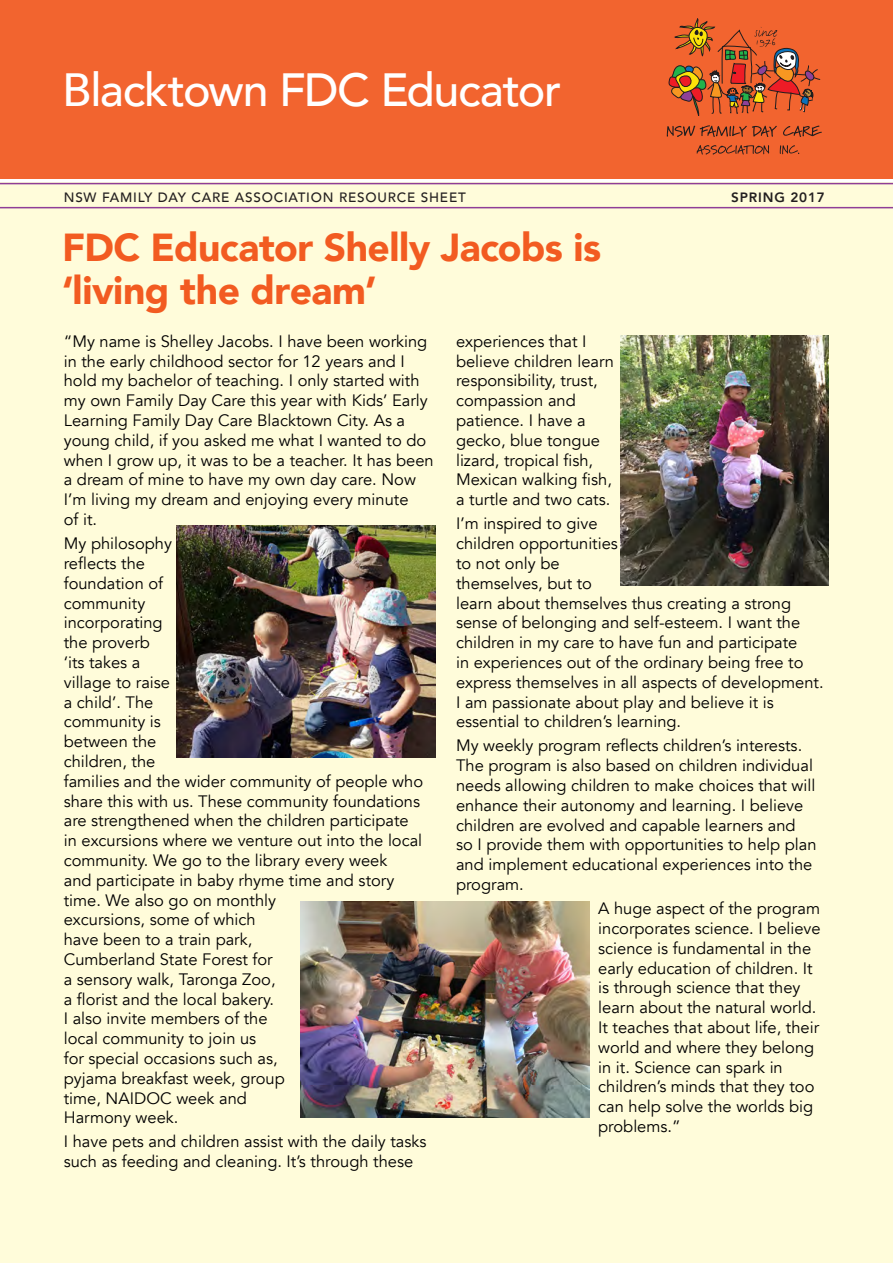
<style>
.page{position:relative;width:893px;height:1263px;background:#fff}
.page>*{position:absolute;margin:0;border:0;box-sizing:border-box;transform-origin:0 0}
._02subheader{font:500 46.5px "Avenir";letter-spacing:-.03em;color:#fff}
._04bodyText{font:900 39px/42.8px "Avenir";letter-spacing:-.015em;color:#f25b21}
.t1{font:16.5px/19.8px "Avenir";color:#000}
.t2{font:500 13.5px "Avenir";letter-spacing:.06em;color:#231f20}
.t3{font:800 13.5px "Avenir";letter-spacing:.06em;color:#231f20}
</style>
<div class="page">
<div style="left:0;top:0;width:893px;height:179px;background:#f2642f"></div>
<div style="left:0;top:183px;width:893px;height:1080px;background:#fffcda"></div>
<hr style="left:0;top:207px;width:893px;height:1px;background:#8f3e97">
<hr style="left:0;top:183px;width:893px;height:1px;background:#8f3e97">
<svg style="left:697px;top:145px;width:72px;height:9px"></svg>
<svg style="left:780px;top:145px;width:19px;height:9px"></svg>
<svg style="left:666px;top:18px;width:156px;height:119px"></svg>
<img style="left:176px;top:525px;width:260px;height:233px">
<img style="left:301px;top:901px;width:289px;height:216px">
<img style="left:621px;top:336px;width:207px;height:249px">
<p class="_02subheader" style="left:62px;top:50px;width:501px">Blacktown FDC Educator</p>
<p class="t2" style="left:64px;top:185px;width:403px">NSW FAMILY DAY CARE ASSOCIATION RESOURCE SHEET</p>
<p class="t3" style="left:731px;top:187px;width:95px">SPRING 2017</p>
<p class="_04bodyText" style="left:62px;top:225px;width:540px">FDC Educator Shelly Jacobs is ‘living the dream’</p>
<p class="t1" style="left:64px;top:332px;width:371px">“My name is Shelley Jacobs. I have been working in the early childhood sector for 12 years and I hold my bachelor of teaching. I only started with my own Family Day Care this year with Kids’ Early Learning Family Day Care Blacktown City. As a young child, if you asked me what I wanted to do when I grow up, it was to be a teacher. It has been a dream of mine to have my own day care. Now I’m living my dream and enjoying every minute<br>of it.</p>
<p class="t1" style="left:64px;top:534px;width:361px">My philosophy<br>reflects the<br>foundation of<br>community<br>incorporating<br>the proverb<br>‘its takes a<br>village to raise<br>a child’. The<br>community is<br>between the<br>children, the<br>families and the wider community of people who share this with us. These community foundations are strengthened when the children participate in excursions where we venture out into the local community. We go to the library every week<br>and participate in baby rhyme time and story time. We also go on monthly<br>excursions, some of which<br>have been to a train park,<br>Cumberland State Forest for<br>a sensory walk, Taronga Zoo,<br>a florist and the local bakery.<br>I also invite members of the<br>local community to join us<br>for special occasions such as,<br>pyjama breakfast week, group<br>time, NAIDOC week and<br>Harmony week.</p>
<p class="t1" style="left:64px;top:1132px;width:364px">I have pets and children assist with the daily tasks such as feeding and cleaning. It’s through these</p>
<p class="t1" style="left:456px;top:332px;width:159px">experiences that I believe children learn responsibility, trust, compassion and patience. I have a gecko, blue tongue lizard, tropical fish,<br>Mexican walking fish, a turtle and two cats.</p>
<p class="t1" style="left:456px;top:514px;width:369px">I’m inspired to give<br>children opportunities<br>to not only be<br>themselves, but to<br>learn about themselves thus creating a strong sense of belonging and self-esteem. I want the children in my care to have fun and participate<br>in experiences out of the ordinary being free to express themselves in all aspects of development.<br>I am passionate about play and believe it is essential to children’s learning.</p>
<p class="t1" style="left:456px;top:736px;width:362px">My weekly program reflects children’s interests.<br>The program is also based on children individual needs allowing children to make choices that will enhance their autonomy and learning. I believe children are evolved and capable learners and<br>so I provide them with opportunities to help plan and implement educational experiences into the program.</p>
<p class="t1" style="left:598px;top:899px;width:224px">A huge aspect of the program incorporates science. I believe science is fundamental in the early education of children. It is through science that they learn about the natural world.<br>It teaches that about life, their world and where they belong in it. Science can spark in children’s minds that they too can help solve the worlds big problems.”</p>
</div>
